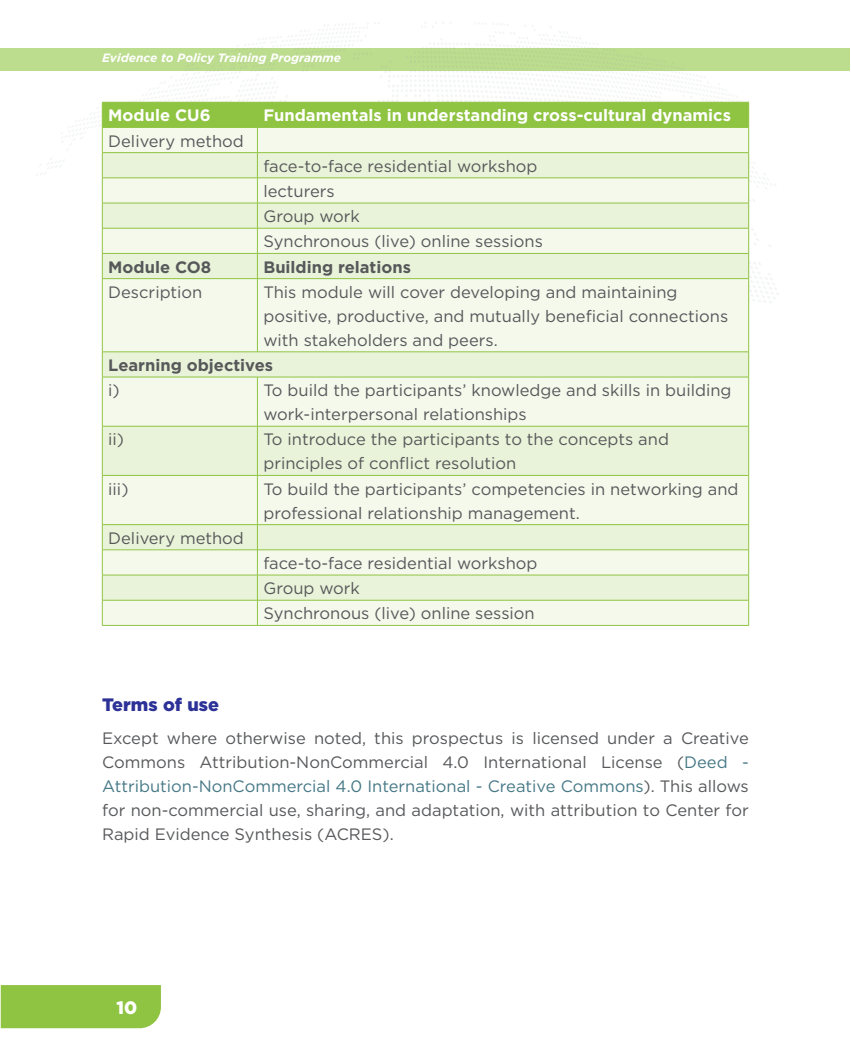
<style>
.page{position:relative;width:851px;height:1063px;background:#fff}
.page>*{position:absolute;margin:0;border:0;box-sizing:border-box;transform-origin:0 0}
.Heading_3{font:900 18px "Gotham";color:#2c3197}
.t1{font:900 18px "Gotham";color:#fff}
.Table_body{font:16.5px/24px "Gotham";color:#57585a}
.Table_body-2{font:700 16.5px "Gotham";color:#fff}
.Table_body-3{font:700 16.5px "Gotham";color:#57585a}
.t2{font:italic 700 12px "Gotham";color:#fff}
.s1{color:#467886}
</style>
<div class="page">
<img style="left:0;top:22px;width:850px;height:473px">
<div style="left:1px;top:985px;width:160px;height:43px;background:#8fc442"></div>
<div style="left:103px;top:601px;width:645px;height:24px;background:#f4f9ec"></div>
<svg style="left:103px;top:279px;width:645px;height:321px;background:#eef6e3"></svg>
<svg style="left:102px;top:102px;width:647px;height:176px;background:#ddedc5"></svg>
<hr style="left:102px;top:278px;width:155px;height:1px;background:#8fc442">
<hr style="left:102px;top:279px;width:1px;height:73px;background:#8fc442">
<hr style="left:257px;top:278px;width:491px;height:1px;background:#8fc442">
<hr style="left:257px;top:279px;width:1px;height:73px;background:#8fc442">
<hr style="left:748px;top:279px;width:1px;height:73px;background:#8fc442">
<hr style="left:102px;top:352px;width:155px;height:1px;background:#8fc442">
<svg style="left:102px;top:352px;width:1px;height:25px"></svg>
<hr style="left:257px;top:352px;width:491px;height:1px;background:#8fc442">
<svg style="left:748px;top:352px;width:1px;height:25px"></svg>
<hr style="left:102px;top:377px;width:155px;height:1px;background:#8fc442">
<hr style="left:102px;top:377px;width:1px;height:49px;background:#8fc442">
<hr style="left:257px;top:377px;width:491px;height:1px;background:#8fc442">
<hr style="left:257px;top:377px;width:1px;height:49px;background:#8fc442">
<hr style="left:748px;top:377px;width:1px;height:49px;background:#8fc442">
<hr style="left:102px;top:426px;width:155px;height:1px;background:#8fc442">
<hr style="left:102px;top:426px;width:1px;height:49px;background:#8fc442">
<hr style="left:257px;top:426px;width:491px;height:1px;background:#8fc442">
<hr style="left:257px;top:426px;width:1px;height:49px;background:#8fc442">
<hr style="left:748px;top:426px;width:1px;height:49px;background:#8fc442">
<hr style="left:102px;top:475px;width:155px;height:1px;background:#8fc442">
<hr style="left:102px;top:476px;width:1px;height:48px;background:#8fc442">
<hr style="left:257px;top:475px;width:491px;height:1px;background:#8fc442">
<hr style="left:257px;top:476px;width:1px;height:48px;background:#8fc442">
<hr style="left:748px;top:476px;width:1px;height:48px;background:#8fc442">
<hr style="left:102px;top:524px;width:155px;height:1px;background:#8fc442">
<hr style="left:257px;top:524px;width:491px;height:1px;background:#8fc442">
<hr style="left:102px;top:550px;width:155px;height:1px;background:#8fc442">
<hr style="left:257px;top:550px;width:491px;height:1px;background:#8fc442">
<hr style="left:102px;top:575px;width:155px;height:1px;background:#8fc442">
<hr style="left:257px;top:575px;width:491px;height:1px;background:#8fc442">
<hr style="left:102px;top:600px;width:155px;height:1px;background:#8fc442">
<svg style="left:102px;top:525px;width:1px;height:100px"></svg>
<hr style="left:257px;top:600px;width:491px;height:1px;background:#8fc442">
<svg style="left:257px;top:525px;width:1px;height:100px"></svg>
<svg style="left:748px;top:525px;width:1px;height:100px"></svg>
<hr style="left:102px;top:625px;width:155px;height:1px;background:#8fc442">
<hr style="left:257px;top:625px;width:491px;height:1px;background:#8fc442">
<p class="t2" style="left:102px;top:50px;width:240px">Evidence to Policy Training Programme</p>
<p class="Table_body-2" style="left:108px;top:105px;width:104px">Module CU6</p>
<p class="Table_body-2" style="left:263px;top:105px;width:469px">Fundamentals in understanding cross-cultural dynamics</p>
<p class="Table_body" style="left:108px;top:128px;width:137px">Delivery method</p>
<p class="Table_body" style="left:263px;top:154px;width:275px">face-to-face residential workshop</p>
<p class="Table_body" style="left:263px;top:179px;width:73px">lecturers</p>
<p class="Table_body" style="left:263px;top:204px;width:98px">Group work</p>
<p class="Table_body" style="left:263px;top:229px;width:281px">Synchronous (live) online sessions</p>
<p class="Table_body-3" style="left:108px;top:256px;width:105px">Module CO8</p>
<p class="Table_body-3" style="left:263px;top:256px;width:149px">Building relations</p>
<p class="Table_body" style="left:108px;top:280px;width:96px">Description</p>
<p class="Table_body" style="left:263px;top:280px;width:466px">This module will cover developing and maintaining positive, productive, and mutually beneficial connections with stakeholders and peers.</p>
<p class="Table_body-3" style="left:108px;top:354px;width:166px">Learning objectives</p>
<p class="Table_body" style="left:108px;top:378px;width:13px">i)</p>
<p class="Table_body" style="left:263px;top:378px;width:469px">To build the participants’ knowledge and skills in building work-interpersonal relationships</p>
<p class="Table_body" style="left:108px;top:427px;width:17px">ii)</p>
<p class="Table_body" style="left:263px;top:427px;width:407px">To introduce the participants to the concepts and principles of conflict resolution</p>
<p class="Table_body" style="left:108px;top:476px;width:22px">iii)</p>
<p class="Table_body" style="left:263px;top:476px;width:476px">To build the participants’ competencies in networking and professional relationship management.</p>
<p class="Table_body" style="left:108px;top:526px;width:137px">Delivery method</p>
<p class="Table_body" style="left:263px;top:551px;width:275px">face-to-face residential workshop</p>
<p class="Table_body" style="left:263px;top:576px;width:98px">Group work</p>
<p class="Table_body" style="left:263px;top:601px;width:273px">Synchronous (live) online session</p>
<p class="Heading_3" style="left:102px;top:692px;width:118px">Terms of use</p>
<p class="Table_body" style="left:102px;top:726px;width:648px;text-align:justify">Except where otherwise noted, this prospectus is licensed under a Creative Commons Attribution-NonCommercial 4.0 International License (<span class="s1">Deed - Attribution-NonCommercial 4.0 International - Creative Commons</span>). This allows for non-commercial use, sharing, and adaptation, with attribution to Center for Rapid Evidence Synthesis (ACRES).</p>
<p class="t1" style="left:116px;top:996px;width:22px">10</p>
</div>
